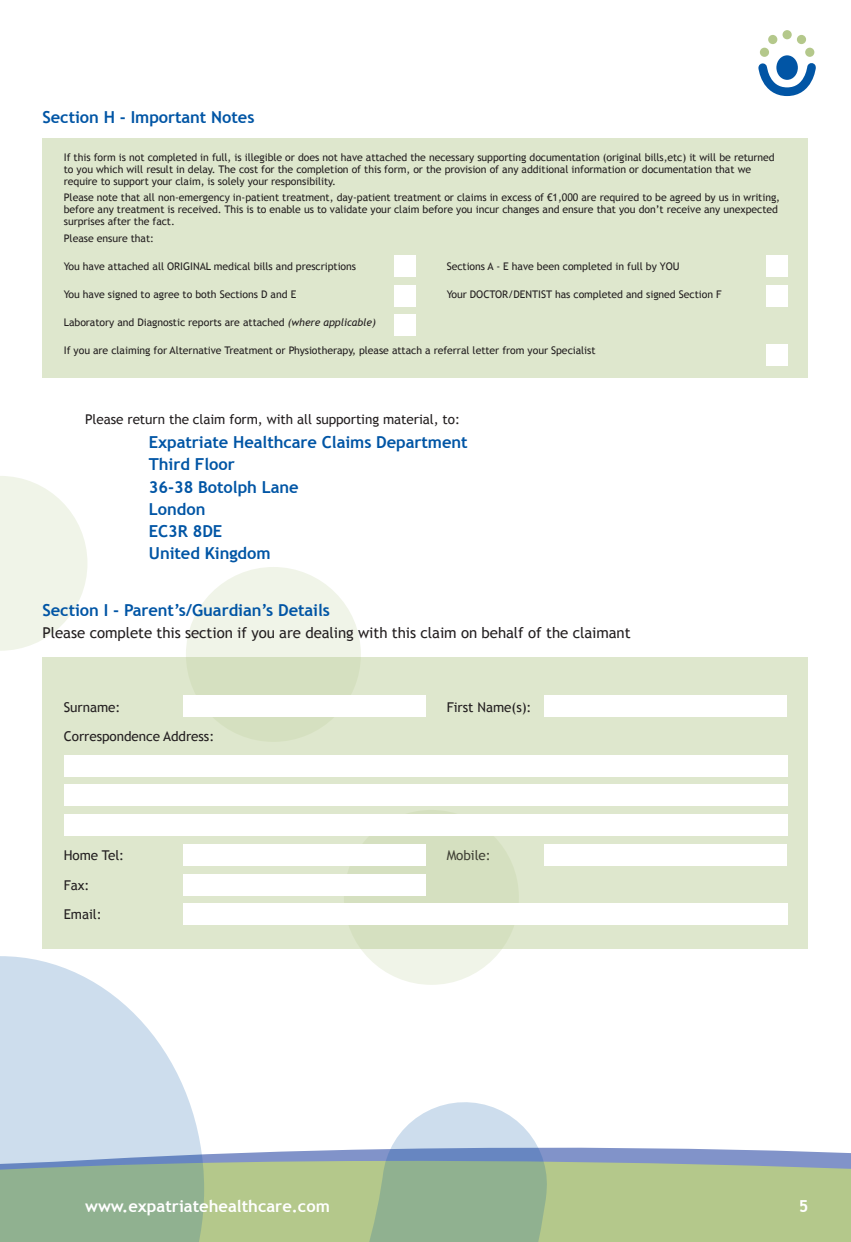
<style>
.page{position:relative;width:851px;height:1242px;background:#fff}
.page>*{position:absolute;margin:0;border:0;box-sizing:border-box;transform-origin:0 0}
.t1{font:700 16.5px/22.2px "Trebuchet MS";letter-spacing:-.005em;color:#0155a5}
.t2{font:700 16.5px "Trebuchet MS";color:#fff}
.t3{font:15px "Trebuchet MS";letter-spacing:-.005em;color:#231f20}
.t4{font:13.5px/29.7px "Trebuchet MS";letter-spacing:-.005em;color:#231f20}
.t5{font:10.5px/12px "Trebuchet MS";letter-spacing:-.005em;color:#231f20}
.s1{font-style:italic}
</style>
<div class="page">
<div style="left:43px;top:657px;width:765px;height:291px;background:#dee7cd"></div>
<svg style="left:547px;top:1149px;width:303px;height:93px;background:#acc095"></svg>
<svg style="left:204px;top:1102px;width:343px;height:140px"></svg>
<svg style="left:0;top:476px;width:87px;height:175px"></svg>
<svg style="left:344px;top:810px;width:175px;height:175px;fill:#d5e0c0"></svg>
<svg style="left:0;top:956px;width:204px;height:286px;fill:#cddded"></svg>
<svg style="left:186px;top:567px;width:175px;height:175px;fill:#f0f4e8"></svg>
<svg style="left:758px;top:59px;width:58px;height:38px"></svg>
<div style="left:782px;top:30px;width:9px;height:9px;background:#b4c88b;border-radius:50%"></div>
<div style="left:759px;top:48px;width:10px;height:9px;background:#b4c88b;border-radius:50%"></div>
<div style="left:805px;top:48px;width:9px;height:9px;background:#b4c88b;border-radius:50%"></div>
<div style="left:776px;top:55px;width:21px;height:25px;background:#0155a5;border-radius:50%"></div>
<div style="left:768px;top:35px;width:9px;height:9px;background:#b4c88b;border-radius:50%"></div>
<div style="left:796px;top:35px;width:10px;height:9px;background:#b4c88b;border-radius:50%"></div>
<div style="left:43px;top:138px;width:765px;height:240px;background:#dee7cd"></div>
<div style="left:394px;top:255px;width:21px;height:21px;background:#fff"></div>
<div style="left:765px;top:255px;width:22px;height:21px;background:#fff"></div>
<div style="left:183px;top:695px;width:242px;height:21px;background:#fff"></div>
<div style="left:183px;top:844px;width:242px;height:21px;background:#fff"></div>
<div style="left:64px;top:755px;width:723px;height:21px;background:#fff"></div>
<div style="left:394px;top:285px;width:21px;height:21px;background:#fff"></div>
<div style="left:765px;top:285px;width:22px;height:21px;background:#fff"></div>
<div style="left:394px;top:315px;width:21px;height:21px;background:#fff"></div>
<div style="left:765px;top:344px;width:22px;height:22px;background:#fff"></div>
<div style="left:544px;top:695px;width:243px;height:21px;background:#fff"></div>
<div style="left:64px;top:784px;width:723px;height:22px;background:#fff"></div>
<div style="left:64px;top:814px;width:723px;height:22px;background:#fff"></div>
<div style="left:544px;top:844px;width:243px;height:21px;background:#fff"></div>
<div style="left:183px;top:874px;width:242px;height:21px;background:#fff"></div>
<div style="left:183px;top:904px;width:604px;height:21px;background:#fff"></div>
<h1 class="t1" style="left:43px;top:106px;width:213px">Section H - Important Notes</h1>
<p class="t5" style="left:64px;top:151px;width:712px">If this form is not completed in full, is illegible or does not have attached the necessary supporting documentation (original bills,etc) it will be returned to you which will result in delay. The cost for the completion of this form, or the provision of any additional information or documentation that we require to support your claim, is solely your responsibility.</p>
<p class="t5" style="left:64px;top:192px;width:717px">Please note that all non-emergency in-patient treatment, day-patient treatment or claims in excess of €1,000 are required to be agreed by us in writing, before any treatment is received. This is to enable us to validate your claim before you incur changes and ensure that you don’t receive any unexpected surprises after the fact.</p>
<p class="t5" style="left:64px;top:232px;width:92px">Please ensure that:</p>
<p class="t5" style="left:64px;top:260px;width:294px">You have attached all ORIGINAL medical bills and prescriptions</p>
<p class="t5" style="left:446px;top:260px;width:234px">Sections A - E have been completed in full by YOU</p>
<p class="t5" style="left:64px;top:288px;width:234px">You have signed to agree to both Sections D and E</p>
<p class="t5" style="left:446px;top:288px;width:276px">Your DOCTOR/DENTIST has completed and signed Section F</p>
<p class="t5" style="left:64px;top:316px;width:313px">Laboratory and Diagnostic reports are attached <span class="s1">(where applicable)</span></p>
<p class="t5" style="left:64px;top:345px;width:533px">If you are claiming for Alternative Treatment or Physiotherapy, please attach a referral letter from your Specialist</p>
<p class="t4" style="left:85px;top:404px;width:376px">Please return the claim form, with all supporting material, to:</p>
<h1 class="t1" style="left:149px;top:431px;width:320px">Expatriate Healthcare Claims Department<br>Third Floor<br>36-38 Botolph Lane<br>London<br>EC3R 8DE<br>United Kingdom</h1>
<h1 class="t1" style="left:43px;top:599px;width:289px">Section I - Parent’s/Guardian’s Details</h1>
<h2 class="t3" style="left:43px;top:624px;width:589px">Please complete this section if you are dealing with this claim on behalf of the claimant</h2>
<p class="t4" style="left:64px;top:692px;width:58px">Surname:</p>
<p class="t4" style="left:446px;top:692px;width:86px">First Name(s):</p>
<p class="t4" style="left:64px;top:722px;width:152px">Correspondence Address:</p>
<p class="t4" style="left:64px;top:840px;width:62px">Home Tel:</p>
<p class="t4" style="left:446px;top:840px;width:46px">Mobile:</p>
<p class="t4" style="left:64px;top:870px;width:39px">Fax:<br>Email:</p>
<h1 class="t2" style="left:85px;top:1195px;width:246px">www.expatriatehealthcare.com</h1>
<h1 class="t2" style="left:798px;top:1195px;width:11px">5</h1>
</div>
